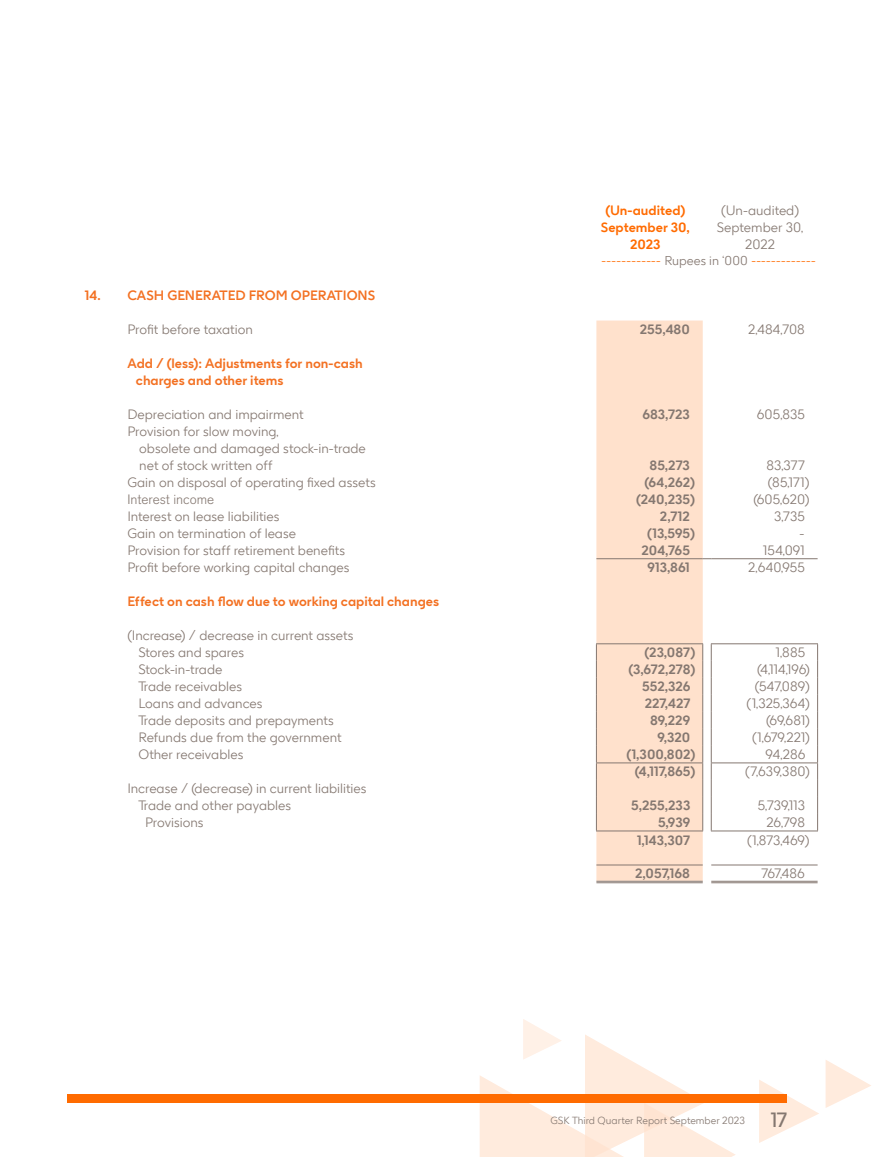
<style>
.page{position:relative;width:872px;height:1157px;background:#fff}
.page>*{position:absolute;margin:0;border:0;box-sizing:border-box;transform-origin:0 0}
.t1{font:20.55px "GSK Precision";color:#847770}
.t2{font:300 13.5px/17px "GSK Precision";color:#847770}
.t3{font:700 13.5px "GSK Precision";color:#847770}
.t4{font:700 13.5px/17px "GSK Precision";color:#f37021}
.t5{font:700 13.5px "GSK Precision";color:#ff6b00}
.t6{font:300 13.5px "Akzidenz Grotesk Pro";color:#847770}
.t7{font:300 12.75px "GSK Precision";color:#ff6b00}
.t8{font:300 10.35px "GSK Precision";color:#847770}
.s1{color:#847770}
</style>
<div class="page">
<svg style="left:759px;top:1080px;width:60px;height:63px"></svg>
<svg style="left:825px;top:1060px;width:46px;height:48px"></svg>
<svg style="left:479px;top:1019px;width:257px;height:138px"></svg>
<div style="left:68px;top:1094px;width:719px;height:9px;background:#ff6b00"></div>
<div style="left:596px;top:320px;width:106px;height:561px;background:#ffe1cc"></div>
<hr style="left:596px;top:762px;width:107px;height:1px;background:#847770">
<hr style="left:711px;top:762px;width:107px;height:1px;background:#847770">
<hr style="left:596px;top:558px;width:106px;height:1px;background:#847770">
<hr style="left:711px;top:558px;width:106px;height:1px;background:#847770">
<hr style="left:596px;top:643px;width:107px;height:1px;background:#847770">
<hr style="left:711px;top:643px;width:107px;height:1px;background:#847770">
<svg style="left:596px;top:644px;width:1px;height:186px"></svg>
<hr style="left:596px;top:830px;width:107px;height:1px;background:#847770">
<svg style="left:702px;top:644px;width:1px;height:186px"></svg>
<svg style="left:711px;top:644px;width:1px;height:186px"></svg>
<svg style="left:817px;top:644px;width:1px;height:186px"></svg>
<hr style="left:711px;top:830px;width:107px;height:1px;background:#847770">
<hr style="left:596px;top:864px;width:106px;height:1px;background:#847770">
<hr style="left:596px;top:881px;width:106px;height:1px;background:#847770">
<hr style="left:596px;top:882px;width:106px;height:1px;background:#847770">
<hr style="left:711px;top:864px;width:106px;height:1px;background:#847770">
<hr style="left:711px;top:881px;width:106px;height:1px;background:#847770">
<hr style="left:711px;top:882px;width:106px;height:1px;background:#847770">
<p class="t5" style="left:605px;top:199px;width:81px">(Un-audited)</p>
<p class="t2" style="left:721px;top:201px;width:79px">(Un-audited)</p>
<p class="t5" style="left:601px;top:216px;width:90px">September 30,</p>
<p class="t2" style="left:717px;top:218px;width:88px">September 30,</p>
<p class="t5" style="left:630px;top:233px;width:32px">2023</p>
<p class="t2" style="left:745px;top:235px;width:31px">2022</p>
<p class="t7" style="left:601px;top:252px;width:216px">------------ <span class="s1">Rupees in ‘000</span> -------------</p>
<p class="t4" style="left:85px;top:286px;width:292px">14. CASH GENERATED FROM OPERATIONS</p>
<p class="t2" style="left:127px;top:320px;width:127px">Profit before taxation</p>
<p class="t3" style="left:640px;top:318px;width:52px">255,480</p>
<p class="t2" style="left:748px;top:320px;width:58px">2,484,708</p>
<p class="t4" style="left:136px;top:354px;width:228px;text-indent:-9px">Add / (less): Adjustments for non-cash charges and other items</p>
<p class="t2" style="left:127px;top:405px;width:178px">Depreciation and impairment</p>
<p class="t3" style="left:642px;top:403px;width:49px">683,723</p>
<p class="t2" style="left:757px;top:405px;width:49px">605,835</p>
<p class="t2" style="left:139px;top:422px;width:228px;text-indent:-12px">Provision for slow moving,<br>obsolete and damaged stock-in-trade net of stock written off</p>
<p class="t3" style="left:649px;top:454px;width:42px">85,273</p>
<p class="t2" style="left:766px;top:456px;width:40px">83,377</p>
<p class="t2" style="left:127px;top:473px;width:250px">Gain on disposal of operating fixed assets</p>
<p class="t3" style="left:644px;top:471px;width:52px">(64,262)</p>
<p class="t2" style="left:768px;top:473px;width:43px">(85,171)</p>
<p class="t6" style="left:127px;top:490px;width:88px">Interest income</p>
<p class="t3" style="left:636px;top:488px;width:60px">(240,235)</p>
<p class="t2" style="left:753px;top:490px;width:58px">(605,620)</p>
<p class="t2" style="left:127px;top:507px;width:153px">Interest on lease liabilities</p>
<p class="t3" style="left:660px;top:505px;width:32px">2,712</p>
<p class="t2" style="left:774px;top:507px;width:32px">3,735</p>
<p class="t2" style="left:127px;top:524px;width:170px">Gain on termination of lease</p>
<p class="t3" style="left:647px;top:522px;width:49px">(13,595)</p>
<p class="t2" style="left:799px;top:524px;width:7px">-</p>
<p class="t2" style="left:127px;top:541px;width:219px">Provision for staff retirement benefits</p>
<p class="t3" style="left:641px;top:539px;width:50px">204,765</p>
<p class="t2" style="left:763px;top:541px;width:43px">154,091</p>
<p class="t2" style="left:127px;top:558px;width:224px">Profit before working capital changes</p>
<p class="t3" style="left:647px;top:557px;width:44px">913,861</p>
<p class="t2" style="left:748px;top:558px;width:58px">2,640,955</p>
<p class="t4" style="left:127px;top:592px;width:313px">Effect on cash flow due to working capital changes</p>
<p class="t2" style="left:138px;top:626px;width:217px;text-indent:-11px">(Increase) / decrease in current assets<br>Stores and spares</p>
<p class="t3" style="left:644px;top:642px;width:52px">(23,087)</p>
<p class="t2" style="left:776px;top:643px;width:31px">1,885</p>
<p class="t2" style="left:138px;top:660px;width:86px">Stock-in-trade</p>
<p class="t3" style="left:628px;top:658px;width:68px">(3,672,278)</p>
<p class="t2" style="left:757px;top:660px;width:54px">(4,114,196)</p>
<p class="t2" style="left:138px;top:677px;width:105px">Trade receivables</p>
<p class="t3" style="left:642px;top:675px;width:50px">552,326</p>
<p class="t2" style="left:754px;top:677px;width:57px">(547,089)</p>
<p class="t2" style="left:138px;top:694px;width:126px">Loans and advances</p>
<p class="t3" style="left:644px;top:692px;width:47px">227,427</p>
<p class="t2" style="left:746px;top:694px;width:65px">(1,325,364)</p>
<p class="t2" style="left:138px;top:711px;width:197px">Trade deposits and prepayments</p>
<p class="t3" style="left:650px;top:709px;width:42px">89,229</p>
<p class="t2" style="left:766px;top:711px;width:45px">(69,681)</p>
<p class="t2" style="left:138px;top:728px;width:204px">Refunds due from the government</p>
<p class="t3" style="left:657px;top:726px;width:34px">9,320</p>
<p class="t2" style="left:752px;top:728px;width:59px">(1,679,221)</p>
<p class="t2" style="left:138px;top:745px;width:107px">Other receivables</p>
<p class="t3" style="left:626px;top:743px;width:70px">(1,300,802)</p>
<p class="t2" style="left:765px;top:745px;width:41px">94,286</p>
<p class="t3" style="left:635px;top:761px;width:62px">(4,117,865)</p>
<p class="t2" style="left:745px;top:762px;width:66px">(7,639,380)</p>
<p class="t2" style="left:138px;top:779px;width:230px;text-indent:-11px">Increase / (decrease) in current liabilities<br>Trade and other payables</p>
<p class="t3" style="left:631px;top:795px;width:61px">5,255,233</p>
<p class="t2" style="left:758px;top:796px;width:49px">5,739,113</p>
<p class="t2" style="left:145px;top:813px;width:60px">Provisions</p>
<p class="t3" style="left:658px;top:811px;width:34px">5,939</p>
<p class="t2" style="left:766px;top:813px;width:40px">26,798</p>
<p class="t3" style="left:637px;top:829px;width:54px">1,143,307</p>
<p class="t2" style="left:747px;top:830px;width:64px">(1,873,469)</p>
<p class="t3" style="left:635px;top:862px;width:56px">2,057,168</p>
<p class="t2" style="left:761px;top:864px;width:45px">767,486</p>
<p class="t8" style="left:550px;top:1112px;width:196px">GSK Third Quarter Report September 2023</p>
<h1 class="t1" style="left:771px;top:1104px;width:17px">17</h1>
</div>
